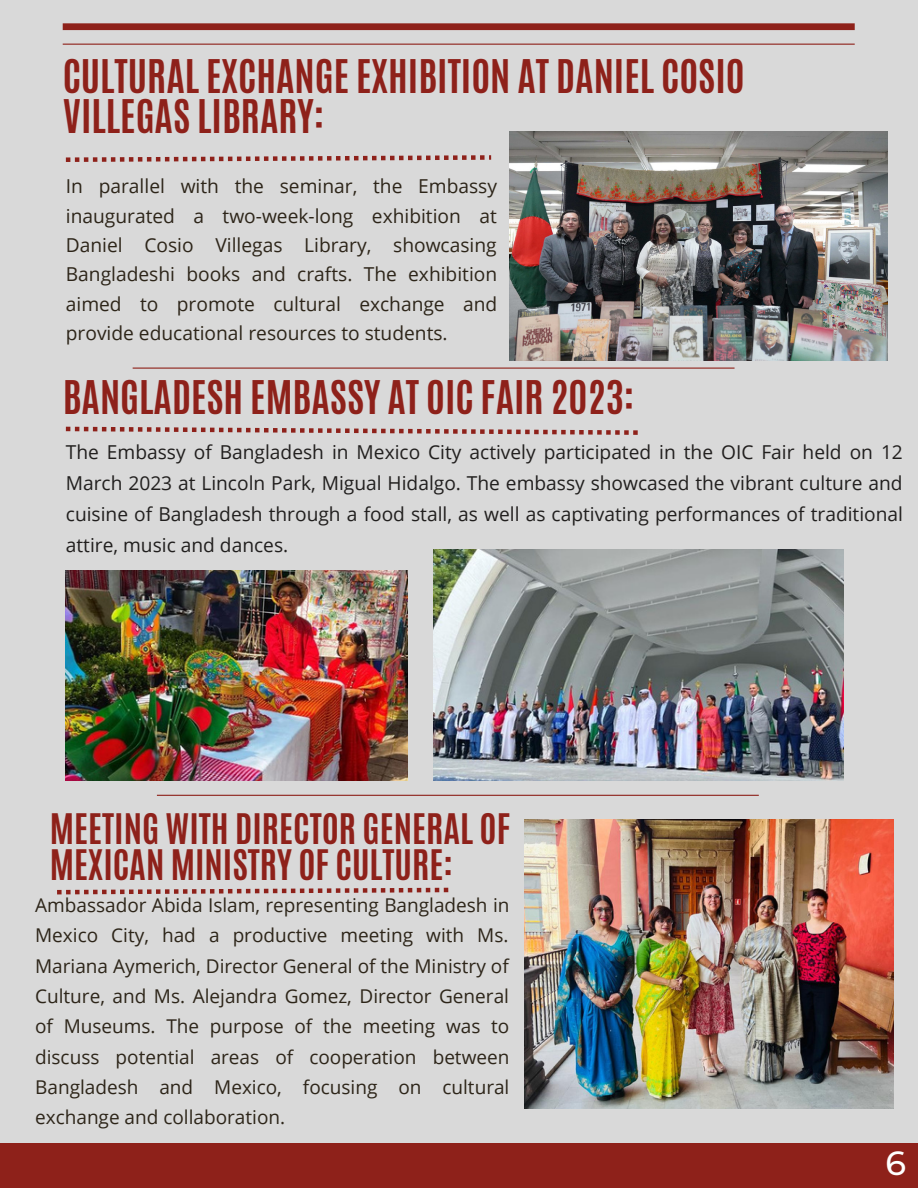
<style>
.page{position:relative;width:918px;height:1188px;background:#d9d9d9}
.page>*{position:absolute;margin:0;border:0;box-sizing:border-box;transform-origin:0 0}
.t1{font:700 38.7px/40.2px "Antonio";color:#8e211a}
.t2{font:700 35.1px/36px "Antonio";color:#8e211a}
.t3{font:500 33.45px "Montserrat";color:#fff}
.t4{font:19.2px/31px "Open Sans";color:#211f1e;text-align:justify}
.t5{font:19.2px/29.4px "Open Sans";color:#2d2519;text-align:justify}
.t6{font:19.05px/30.3px "Open Sans";color:#2d2519;text-align:justify}
</style>
<div class="page">
<div style="left:63px;top:23px;width:792px;height:7px;background:#8e211a"></div>
<hr style="left:63px;top:44px;width:792px;height:1px;background:#8e211a">
<div style="left:0;top:1144px;width:918px;height:44px;background:#8e211a"></div>
<hr style="left:133px;top:368px;width:602px;height:1px;background:#8e211a">
<img style="left:510px;top:132px;width:378px;height:228px">
<img style="left:66px;top:570px;width:342px;height:210px">
<img style="left:434px;top:549px;width:409px;height:232px">
<hr style="left:157px;top:795px;width:602px;height:1px;background:#8e211a">
<svg style="left:66px;top:155px;width:425px;height:7px"></svg>
<svg style="left:66px;top:427px;width:572px;height:8px"></svg>
<img style="left:524px;top:819px;width:369px;height:290px">
<svg style="left:57px;top:888px;width:391px;height:6px"></svg>
<p class="t1" style="left:63px;top:57px;width:684px">CULTURAL EXCHANGE EXHIBITION AT DANIEL COSIO<br>VILLEGAS LIBRARY:</p>
<p class="t5" style="left:66px;top:171px;width:433px">In parallel with the seminar, the Embassy inaugurated a two-week-long exhibition at Daniel Cosio Villegas Library, showcasing Bangladeshi books and crafts. The exhibition aimed to promote cultural exchange and provide educational resources to students.</p>
<p class="t1" style="left:63px;top:378px;width:573px">BANGLADESH EMBASSY AT OIC FAIR 2023:</p>
<p class="t4" style="left:66px;top:436px;width:839px">The Embassy of Bangladesh in Mexico City actively participated in the OIC Fair held on 12<br>March 2023 at Lincoln Park, Migual Hidalgo. The embassy showcased the vibrant culture and cuisine of Bangladesh through a food stall, as well as captivating performances of traditional attire, music and dances.</p>
<p class="t2" style="left:50px;top:811px;width:462px">MEETING WITH DIRECTOR GENERAL OF<br>MEXICAN MINISTRY OF CULTURE:</p>
<p class="t6" style="left:35px;top:889px;width:476px">Ambassador Abida Islam, representing Bangladesh in Mexico City, had a productive meeting with Ms.<br>Mariana Aymerich, Director General of the Ministry of Culture, and Ms. Alejandra Gomez, Director General of Museums. The purpose of the meeting was to discuss potential areas of cooperation between Bangladesh and Mexico, focusing on cultural exchange and collaboration.</p>
<p class="t3" style="left:886px;top:1143px;width:22px">6</p>
</div>
